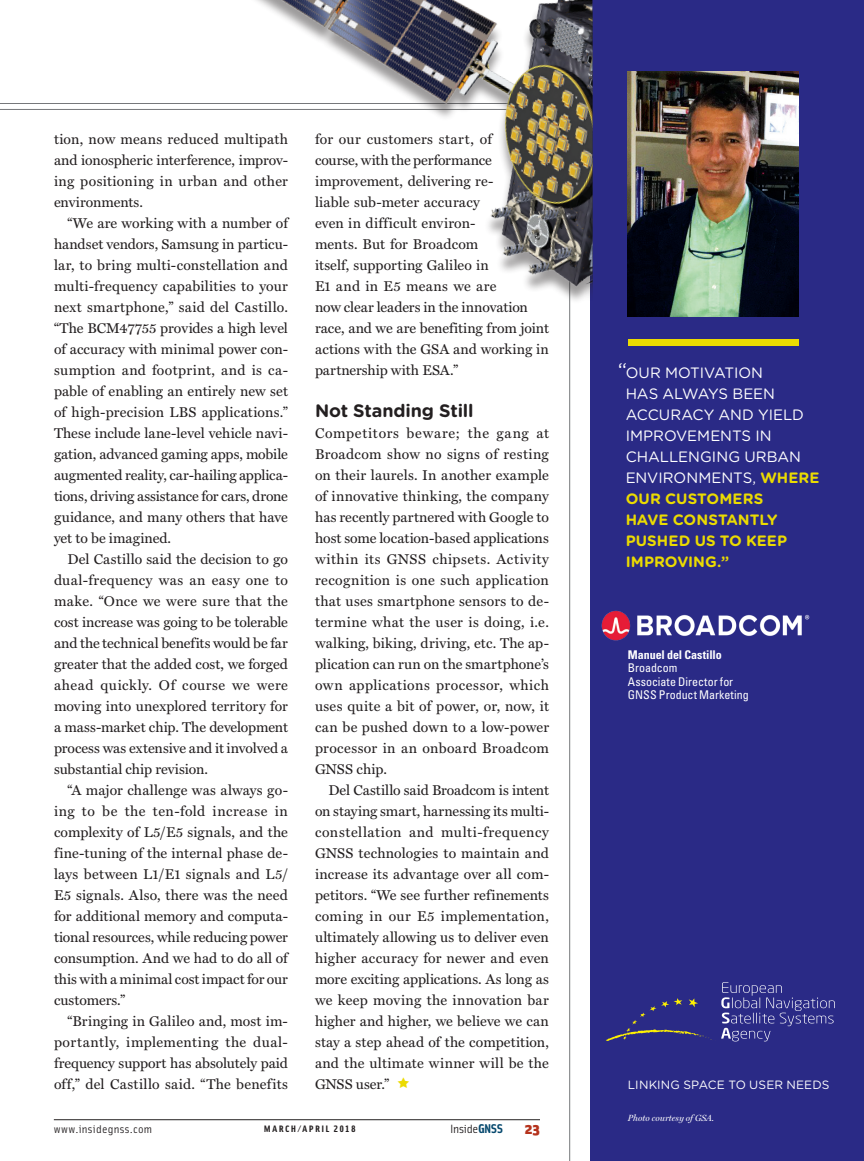
<style>
.page{position:relative;width:864px;height:1161px;background:#fff}
.page>*{position:absolute;margin:0;border:0;box-sizing:border-box;transform-origin:0 0}
.t1{font:700 18px "Gotham Rounded";letter-spacing:-.01em;color:#231f20}
.t2{font:15px/21px "Gotham Rounded";letter-spacing:-.005em;color:#fff}
.t3{font:900 15px "Solex";color:#b5331d;scale:1.15 1}
.t4{font:14.25px/21px "Miller Text Roman";letter-spacing:.005em;color:#231f20;text-align:justify}
.t5{font:condensed 12px/13.5px "Univers LT Std";color:#fff}
.t6{font:12px "Gotham Rounded";letter-spacing:.01em;color:#fff}
.t7{font:700 condensed 12px "Univers LT Std";letter-spacing:-.005em;color:#fff}
.t8{font:12px "Solex";letter-spacing:-.025em;color:#231f20;scale:1.15 1}
.t9{font:11.25px "Solex";letter-spacing:.025em;color:#231f20;scale:1.15 1}
.t10{font:9.3px "Solex Bold Lining";letter-spacing:.125em;color:#231f20;scale:1.15 1}
.t11{font:italic 9px "Miller Display";color:#fff}
.s1{font-weight:700;font-size:12.75px;color:#06496e}
.s2{font-size:21px}
.s3{font-weight:700;color:#ebdb01}
</style>
<div class="page">
<hr style="left:0;top:103px;width:576px;height:1px;background:#76787b">
<hr style="left:0;top:109px;width:576px;height:1px;background:#76787b">
<div style="left:590px;top:0;width:274px;height:1161px;background:#2a2a86"></div>
<hr style="left:54px;top:1119px;width:486px;height:1px;background:#231f20">
<hr style="left:569px;top:0;width:1px;height:1161px;background:#76787b">
<img style="left:256px;top:0;width:336px;height:382px">
<img style="left:628px;top:72px;width:171px;height:244px">
<svg style="left:606px;top:982px;width:229px;height:60px"></svg>
<div style="left:628px;top:339px;width:171px;height:7px;background:#ebdb01"></div>
<img style="left:602px;top:610px;width:208px;height:30px">
<p class="t4" style="left:54px;top:129px;width:236px">tion, now means reduced multipath and ionospheric interference, improv&shy;ing positioning in urban and other environments.</p>
<p class="t4" style="left:54px;top:213px;width:236px;text-indent:13px">“We are working with a number of handset vendors, Samsung in particu&shy;lar, to bring multi-constellation and multi-frequency capabilities to your next smartphone,” said del Castillo. “The BCM47755 provides a high level of accuracy with minimal power con&shy;sumption and footprint, and is ca&shy;pable of enabling an entirely new set of high-precision LBS applications.” These include lane-level vehicle navi&shy;gation, advanced gaming apps, mobile augmented reality, car-hailing applica&shy;tions, driving assistance for cars, drone guidance, and many others that have yet to be imagined.</p>
<p class="t4" style="left:54px;top:549px;width:236px;text-indent:13px">Del Castillo said the decision to go dual-frequency was an easy one to make. “Once we were sure that the cost increase was going to be tolerable and the technical benefits would be far greater that the added cost, we forged ahead quickly. Of course we were moving into unexplored territory for a mass-market chip. The development process was extensive and it involved a substantial chip revision.</p>
<p class="t4" style="left:54px;top:780px;width:236px;text-indent:13px">“A major challenge was always go&shy;ing to be the ten-fold increase in complexity of L5/E5 signals, and the fine-tuning of the internal phase de&shy;lays between L1/E1 signals and L5/ E5 signals. Also, there was the need for additional memory and computa&shy;tional resources, while reducing power consumption. And we had to do all of this with a minimal cost impact for our customers.”</p>
<p class="t4" style="left:54px;top:1011px;width:236px;text-indent:13px">“Bringing in Galileo and, most im&shy;portantly, implementing the dual&shy;frequency support has absolutely paid off,” del Castillo said. “The benefits</p>
<p class="t4" style="left:315px;top:129px;width:236px;text-align:left">for our customers start, of<br>course, with the performance improvement, delivering re-<br>liable sub-meter accuracy<br>even in difficult environ-<br>ments. But for Broadcom<br>itself, supporting Galileo in<br>E1 and in E5 means we are<br>now clear leaders in the innovation race, and we are benefiting from joint actions with the GSA and working in partnership with ESA.”</p>
<p class="t1" style="left:315px;top:397px;width:160px">Not Standing Still</p>
<p class="t4" style="left:315px;top:423px;width:236px">Competitors beware; the gang at Broadcom show no signs of resting on their laurels. In another example of innovative thinking, the company has recently partnered with Google to host some location-based applications within its GNSS chipsets. Activity recognition is one such application that uses smartphone sensors to de&shy;termine what the user is doing, i.e. walking, biking, driving, etc. The ap&shy;plication can run on the smartphone’s own applications processor, which uses quite a bit of power, or, now, it can be pushed down to a low-power processor in an onboard Broadcom GNSS chip.</p>
<p class="t4" style="left:315px;top:780px;width:236px;text-indent:13px">Del Castillo said Broadcom is intent on staying smart, harnessing its multi&shy;constellation and multi-frequency GNSS technologies to maintain and increase its advantage over all com&shy;petitors. “We see further refinements coming in our E5 implementation, ultimately allowing us to deliver even higher accuracy for newer and even more exciting applications. As long as we keep moving the innovation bar higher and higher, we believe we can stay a step ahead of the competition, and the ultimate winner will be the GNSS user.”</p>
<p class="t9" style="left:54px;top:1122px;width:87px">www.insidegnss.com</p>
<p class="t10" style="left:264px;top:1123px;width:81px">MARCH/APRIL 2018</p>
<p class="t8" style="left:450px;top:1121px;width:47px">Inside<span class="s1">GNSS</span></p>
<p class="t3" style="left:525px;top:1118px;width:15px">23</p>
<p class="t2" style="left:626px;top:361px;width:195px;text-indent:-8px"><span class="s2">“</span>OUR MOTIVATION<br>HAS ALWAYS BEEN<br>ACCURACY AND YIELD<br>IMPROVEMENTS IN<br>CHALLENGING URBAN<br>ENVIRONMENTS, <span class="s3">WHERE<br>OUR CUSTOMERS<br>HAVE CONSTANTLY<br>PUSHED US TO KEEP<br>IMPROVING.”</span></p>
<p class="t7" style="left:628px;top:647px;width:95px">Manuel del Castillo</p>
<p class="t5" style="left:628px;top:661px;width:122px">Broadcom<br>Associate Director for<br>GNSS Product Marketing</p>
<p class="t6" style="left:628px;top:1077px;width:203px">LINKING SPACE TO USER NEEDS</p>
<p class="t11" style="left:628px;top:1112px;width:88px">Photo courtesy of GSA.</p>
</div>
